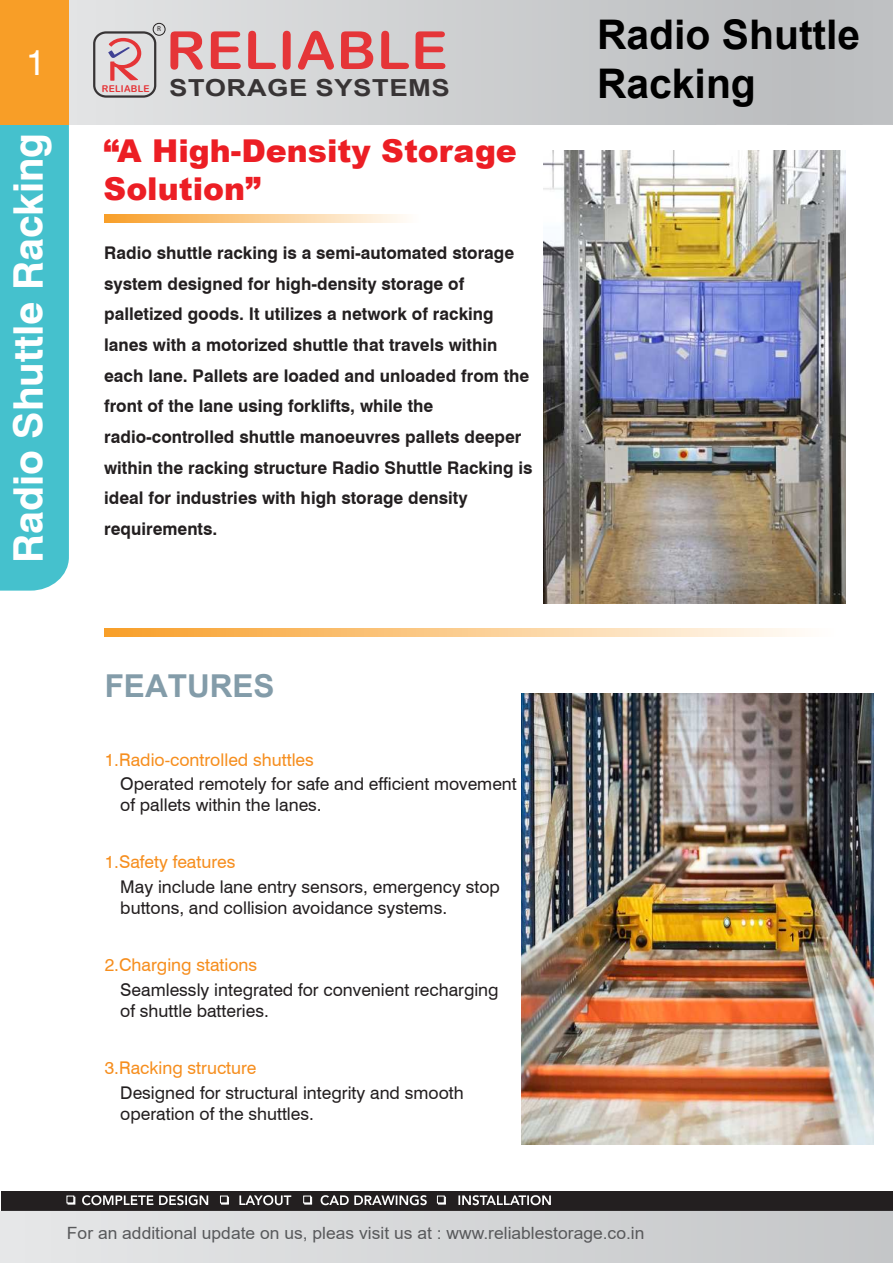
<style>
.page{position:relative;width:893px;height:1263px;background:#fff}
.page>*{position:absolute;margin:0;border:0;box-sizing:border-box;transform-origin:0 0}
.t1{font:52.5px "Arial Rounded MT Bold";letter-spacing:.02em;color:#e53538}
.t2{font:700 40.8px "Swiss 721 BT";color:#fff}
.t3{font:700 40.8px/49.1px "Arial";color:#000}
.t4{font:36px "Swiss 721 BT";color:#fff}
.t5{font:900 31.5px/37.8px "Arial";color:#ec1e24}
.t6{font:700 31.5px "Arial";color:#839ca9}
.t7{font:700 23.4px "Arial";color:#383435;scale:1.16 1}
.t8{font:700 17.55px/30.6px "Swiss 721 BT";color:#231f20}
.t9{font:17.55px/21px "Swiss 721 BT";color:#231f20}
.t10{font:17.55px "Swiss 721 BT";color:#f68e1e}
.t11{font:16.95px "Arial";color:#58595b}
.t12{font:9.45px "Arial Rounded MT Bold";letter-spacing:.025em;color:#e53538}
.t13{font:7.2px "Myriad Pro";color:#231f20}
</style>
<div class="page">
<div style="left:0;top:125px;width:69px;height:466px;background:#45c1cd"></div>
<svg style="left:104px;top:214px;width:302px;height:9px;background:#fbcc8e"></svg>
<svg style="left:104px;top:628px;width:698px;height:9px;background:#fbcc8e"></svg>
<div style="left:1px;top:1191px;width:891px;height:20px;background:#231f20"></div>
<svg style="left:82px;top:1195px;width:469px;height:10px"></svg>
<div style="left:68px;top:1197px;width:7px;height:7px;background:#fff"></div>
<div style="left:67px;top:1196px;width:7px;height:7px;background:#231f20"></div>
<div style="left:221px;top:1197px;width:8px;height:7px;background:#fff"></div>
<div style="left:220px;top:1196px;width:8px;height:7px;background:#231f20;border:1px solid #fff"></div>
<div style="left:304px;top:1197px;width:8px;height:7px;background:#fff"></div>
<div style="left:303px;top:1196px;width:8px;height:7px;background:#231f20;border:1px solid #fff"></div>
<svg style="left:438px;top:1197px;width:8px;height:7px"></svg>
<div style="left:437px;top:1196px;width:8px;height:7px;background:#231f20;border:1px solid #fff"></div>
<img style="left:521px;top:693px;width:352px;height:452px">
<svg style="left:0;top:1211px;width:893px;height:52px;background:#d5d6d7"></svg>
<div style="left:1px;top:0;width:891px;height:125px;background:linear-gradient(to right,#e5e6e7,#b8babc)"></div>
<div style="left:0;top:0;width:69px;height:125px;background:#f89e27"></div>
<div style="left:93px;top:31px;width:63px;height:67px;border:2px solid #373435;border-radius:12px"></div>
<svg style="left:108px;top:38px;width:33px;height:43px"></svg>
<div style="left:153px;top:23px;width:12px;height:13px;border:1px solid #221f1f;border-radius:50%"></div>
<img style="left:543px;top:150px;width:302px;height:453px">
<h3 class="t4" style="left:26px;top:49px;width:21px">2</h3>
<h3 class="t4" style="left:26px;top:49px;width:21px">1</h3>
<h2 class="t2" style="left:13px;top:563px;width:432px;rotate:-90deg">Radio Shuttle Racking</h2>
<p class="t13" style="left:157px;top:25px;width:5px">R</p>
<h1 class="t1" style="left:166px;top:20px;width:283px">RELIABLE</h1>
<p class="t12" style="left:102px;top:83px;width:49px">RELIABLE</p>
<h3 class="t7" style="left:169px;top:79px;width:244px">STORAGE SYSTEMS</h3>
<h3 class="t5" style="left:104px;top:135px;width:415px">ìA High-Density Storage<br>Solutionî</h3>
<p class="t8" style="left:104px;top:239px;width:430px">Radio shuttle racking is a semi-automated storage system designed for high-density storage of palletized goods. It utilizes a network of racking lanes with a motorized shuttle that travels within each lane. Pallets are loaded and unloaded from the front of the lane using forklifts, while the radio-controlled shuttle manoeuvres pallets deeper within the racking structure Radio Shuttle Racking is ideal for industries with high storage density requirements.</p>
<h2 class="t3" style="left:597px;top:14px;width:265px">Radio Shuttle<br>Racking</h2>
<h3 class="t6" style="left:105px;top:674px;width:171px">FEATURES</h3>
<p class="t10" style="left:105px;top:753px;width:211px">1.Radio-controlled shuttles</p>
<p class="t9" style="left:120px;top:775px;width:398px">Operated remotely for safe and efficient movement of pallets within the lanes.</p>
<p class="t10" style="left:105px;top:855px;width:132px">1.Safety features</p>
<p class="t9" style="left:120px;top:878px;width:381px">May include lane entry sensors, emergency stop buttons, and collision avoidance systems.</p>
<p class="t10" style="left:105px;top:958px;width:154px">2.Charging stations</p>
<p class="t9" style="left:120px;top:981px;width:380px">Seamlessly integrated for convenient recharging of shuttle batteries.</p>
<p class="t10" style="left:105px;top:1061px;width:153px">3.Racking structure</p>
<p class="t9" style="left:120px;top:1084px;width:345px">Designed for structural integrity and smooth operation of the shuttles.</p>
<p class="t11" style="left:67px;top:1226px;width:579px">For an additional update on us, pleas visit us at : www.reliablestorage.co.in</p>
</div>
